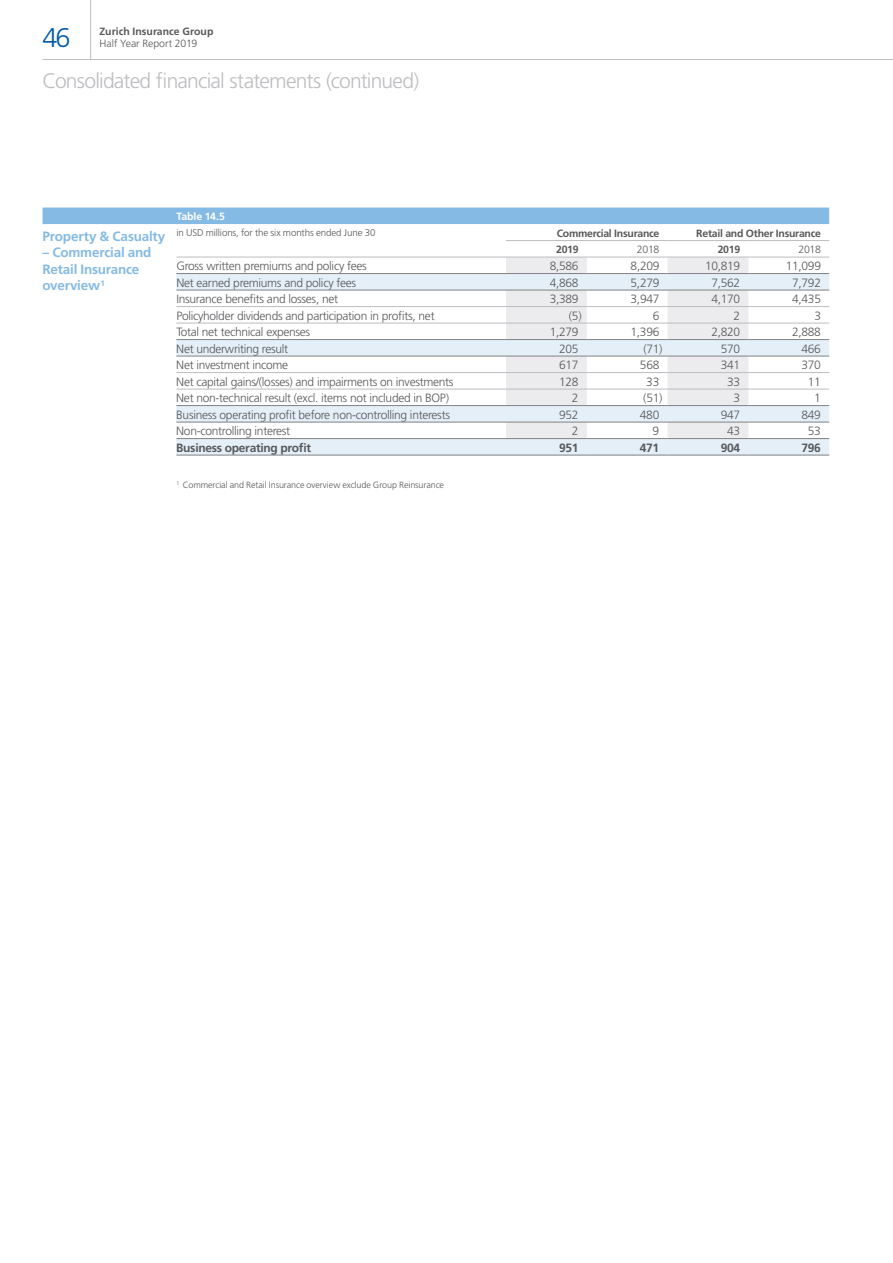
<style>
.page{position:relative;width:893px;height:1263px;background:#fff}
.page>*{position:absolute;margin:0;border:0;box-sizing:border-box;transform-origin:0 0}
.t1{font:300 27px "Frutiger LT Std";color:#015aaa}
.t2{font:300 21px "Frutiger LT Std";letter-spacing:-.04em;color:#bcbdc0}
.t3{font:700 13.5px/16.5px "Frutiger LT Std";letter-spacing:-.015em;color:#85bae4}
.t4{font:300 12px "Frutiger LT Std";letter-spacing:-.025em;color:#57585a}
.t5{font:700 12px "Frutiger LT Std";letter-spacing:-.025em;color:#57585a}
.t6{font:700 10.5px "Frutiger LT Std";letter-spacing:-.025em;color:#57585a}
.t7{font:300 10.5px "Frutiger LT Std";letter-spacing:-.01em;color:#57585a}
.t8{font:700 10.5px "Frutiger LT Std";color:#57585a}
.t9{font:700 10.5px "Frutiger LT Std";letter-spacing:-.005em;color:#fff}
.t10{font:300 9.75px "Frutiger LT Std";letter-spacing:-.01em;color:#57585a}
.t11{font:300 9px "Frutiger LT Std";letter-spacing:-.01em;color:#57585a}
</style>
<div class="page">
<hr style="left:43px;top:59px;width:850px;height:1px;background:#bcbdc0">
<hr style="left:90px;top:0;width:1px;height:60px;background:#bcbdc0">
<div style="left:43px;top:208px;width:786px;height:16px;background:#85bae4"></div>
<svg style="left:506px;top:258px;width:242px;height:15px"></svg>
<svg style="left:176px;top:274px;width:653px;height:181px"></svg>
<hr style="left:506px;top:240px;width:81px;height:1px;background:#bcbdc0">
<hr style="left:587px;top:240px;width:81px;height:1px;background:#bcbdc0">
<hr style="left:668px;top:240px;width:80px;height:1px;background:#bcbdc0">
<hr style="left:748px;top:240px;width:81px;height:1px;background:#bcbdc0">
<hr style="left:176px;top:257px;width:330px;height:1px;background:#bcbdc0">
<hr style="left:506px;top:257px;width:81px;height:1px;background:#bcbdc0">
<hr style="left:587px;top:257px;width:81px;height:1px;background:#bcbdc0">
<hr style="left:668px;top:257px;width:80px;height:1px;background:#bcbdc0">
<hr style="left:748px;top:257px;width:81px;height:1px;background:#bcbdc0">
<hr style="left:176px;top:306px;width:330px;height:1px;background:#bcbdc0">
<hr style="left:506px;top:306px;width:81px;height:1px;background:#bcbdc0">
<hr style="left:587px;top:306px;width:81px;height:1px;background:#bcbdc0">
<hr style="left:668px;top:306px;width:80px;height:1px;background:#bcbdc0">
<hr style="left:748px;top:306px;width:81px;height:1px;background:#bcbdc0">
<hr style="left:176px;top:323px;width:330px;height:1px;background:#bcbdc0">
<hr style="left:506px;top:323px;width:81px;height:1px;background:#bcbdc0">
<hr style="left:587px;top:323px;width:81px;height:1px;background:#bcbdc0">
<hr style="left:668px;top:323px;width:80px;height:1px;background:#bcbdc0">
<hr style="left:748px;top:323px;width:81px;height:1px;background:#bcbdc0">
<hr style="left:176px;top:372px;width:330px;height:1px;background:#bcbdc0">
<hr style="left:506px;top:372px;width:81px;height:1px;background:#bcbdc0">
<hr style="left:587px;top:372px;width:81px;height:1px;background:#bcbdc0">
<hr style="left:668px;top:372px;width:80px;height:1px;background:#bcbdc0">
<hr style="left:748px;top:372px;width:81px;height:1px;background:#bcbdc0">
<hr style="left:176px;top:389px;width:330px;height:1px;background:#bcbdc0">
<hr style="left:506px;top:389px;width:81px;height:1px;background:#bcbdc0">
<hr style="left:587px;top:389px;width:81px;height:1px;background:#bcbdc0">
<hr style="left:668px;top:389px;width:80px;height:1px;background:#bcbdc0">
<hr style="left:748px;top:389px;width:81px;height:1px;background:#bcbdc0">
<hr style="left:176px;top:273px;width:330px;height:1px;background:#808285">
<hr style="left:506px;top:273px;width:81px;height:1px;background:#808285">
<hr style="left:587px;top:273px;width:81px;height:1px;background:#808285">
<hr style="left:668px;top:273px;width:80px;height:1px;background:#808285">
<hr style="left:748px;top:273px;width:81px;height:1px;background:#808285">
<hr style="left:176px;top:290px;width:330px;height:1px;background:#808285">
<hr style="left:506px;top:290px;width:81px;height:1px;background:#808285">
<hr style="left:587px;top:290px;width:81px;height:1px;background:#808285">
<hr style="left:668px;top:290px;width:80px;height:1px;background:#808285">
<hr style="left:748px;top:290px;width:81px;height:1px;background:#808285">
<hr style="left:176px;top:339px;width:330px;height:1px;background:#808285">
<hr style="left:506px;top:339px;width:81px;height:1px;background:#808285">
<hr style="left:587px;top:339px;width:81px;height:1px;background:#808285">
<hr style="left:668px;top:339px;width:80px;height:1px;background:#808285">
<hr style="left:748px;top:339px;width:81px;height:1px;background:#808285">
<hr style="left:176px;top:356px;width:330px;height:1px;background:#808285">
<hr style="left:506px;top:356px;width:81px;height:1px;background:#808285">
<hr style="left:587px;top:356px;width:81px;height:1px;background:#808285">
<hr style="left:668px;top:356px;width:80px;height:1px;background:#808285">
<hr style="left:748px;top:356px;width:81px;height:1px;background:#808285">
<hr style="left:176px;top:405px;width:330px;height:1px;background:#808285">
<hr style="left:506px;top:405px;width:81px;height:1px;background:#808285">
<hr style="left:587px;top:405px;width:81px;height:1px;background:#808285">
<hr style="left:668px;top:405px;width:80px;height:1px;background:#808285">
<hr style="left:748px;top:405px;width:81px;height:1px;background:#808285">
<hr style="left:176px;top:422px;width:330px;height:1px;background:#808285">
<hr style="left:506px;top:422px;width:81px;height:1px;background:#808285">
<hr style="left:587px;top:422px;width:81px;height:1px;background:#808285">
<hr style="left:668px;top:422px;width:80px;height:1px;background:#808285">
<hr style="left:748px;top:422px;width:81px;height:1px;background:#808285">
<hr style="left:176px;top:438px;width:330px;height:1px;background:#808285">
<hr style="left:506px;top:438px;width:81px;height:1px;background:#808285">
<hr style="left:587px;top:438px;width:81px;height:1px;background:#808285">
<hr style="left:668px;top:438px;width:80px;height:1px;background:#808285">
<hr style="left:748px;top:438px;width:81px;height:1px;background:#808285">
<hr style="left:176px;top:455px;width:330px;height:1px;background:#808285">
<hr style="left:506px;top:455px;width:81px;height:1px;background:#808285">
<hr style="left:587px;top:455px;width:81px;height:1px;background:#808285">
<hr style="left:668px;top:455px;width:80px;height:1px;background:#808285">
<hr style="left:748px;top:455px;width:81px;height:1px;background:#808285">
<p class="t8" style="left:99px;top:25px;width:115px">Zurich Insurance Group</p>
<p class="t7" style="left:99px;top:37px;width:99px">Half Year Report 2019</p>
<h1 class="t1" style="left:43px;top:22px;width:30px">46</h1>
<h2 class="t2" style="left:43px;top:69px;width:378px">Consolidated financial statements (continued)</h2>
<p class="t3" style="left:43px;top:228px;width:124px">Property &amp; Casualty</p>
<p class="t3" style="left:43px;top:244px;width:110px">– Commercial and<br>Retail Insurance overview<sup>1</sup></p>
<p class="t9" style="left:176px;top:210px;width:50px">Table 14.5</p>
<p class="t10" style="left:176px;top:227px;width:201px">in USD millions, for the six months ended June 30</p>
<p class="t6" style="left:557px;top:227px;width:104px">Commercial Insurance</p>
<p class="t6" style="left:696px;top:227px;width:126px">Retail and Other Insurance</p>
<p class="t6" style="left:556px;top:244px;width:24px">2019</p>
<p class="t7" style="left:637px;top:244px;width:24px">2018</p>
<p class="t6" style="left:718px;top:244px;width:24px">2019</p>
<p class="t7" style="left:798px;top:244px;width:24px">2018</p>
<p class="t4" style="left:176px;top:259px;width:192px">Gross written premiums and policy fees</p>
<p class="t4" style="left:550px;top:259px;width:30px">8,586</p>
<p class="t4" style="left:631px;top:259px;width:30px">8,209</p>
<p class="t4" style="left:705px;top:259px;width:37px">10,819</p>
<p class="t4" style="left:786px;top:259px;width:37px">11,099</p>
<p class="t4" style="left:176px;top:276px;width:181px">Net earned premiums and policy fees</p>
<p class="t4" style="left:550px;top:276px;width:30px">4,868</p>
<p class="t4" style="left:631px;top:276px;width:30px">5,279</p>
<p class="t4" style="left:711px;top:276px;width:30px">7,562</p>
<p class="t4" style="left:792px;top:276px;width:30px">7,792</p>
<p class="t4" style="left:176px;top:292px;width:163px">Insurance benefits and losses, net</p>
<p class="t4" style="left:550px;top:292px;width:30px">3,389</p>
<p class="t4" style="left:631px;top:292px;width:30px">3,947</p>
<p class="t4" style="left:711px;top:292px;width:30px">4,170</p>
<p class="t4" style="left:792px;top:292px;width:30px">4,435</p>
<p class="t4" style="left:176px;top:309px;width:260px">Policyholder dividends and participation in profits, net</p>
<p class="t4" style="left:569px;top:309px;width:14px">(5)</p>
<p class="t4" style="left:653px;top:309px;width:8px">6</p>
<p class="t4" style="left:733px;top:309px;width:8px">2</p>
<p class="t4" style="left:814px;top:309px;width:8px">3</p>
<p class="t4" style="left:176px;top:325px;width:135px">Total net technical expenses</p>
<p class="t4" style="left:550px;top:325px;width:30px">1,279</p>
<p class="t4" style="left:631px;top:325px;width:30px">1,396</p>
<p class="t4" style="left:711px;top:325px;width:30px">2,820</p>
<p class="t4" style="left:792px;top:325px;width:30px">2,888</p>
<p class="t4" style="left:176px;top:342px;width:113px">Net underwriting result</p>
<p class="t4" style="left:559px;top:342px;width:21px">205</p>
<p class="t4" style="left:643px;top:342px;width:21px">(71)</p>
<p class="t4" style="left:721px;top:342px;width:21px">570</p>
<p class="t4" style="left:801px;top:342px;width:21px">466</p>
<p class="t4" style="left:176px;top:358px;width:113px">Net investment income</p>
<p class="t4" style="left:559px;top:358px;width:21px">617</p>
<p class="t4" style="left:640px;top:358px;width:21px">568</p>
<p class="t4" style="left:721px;top:358px;width:21px">341</p>
<p class="t4" style="left:801px;top:358px;width:21px">370</p>
<p class="t4" style="left:176px;top:375px;width:279px">Net capital gains/(losses) and impairments on investments</p>
<p class="t4" style="left:559px;top:375px;width:21px">128</p>
<p class="t4" style="left:646px;top:375px;width:15px">33</p>
<p class="t4" style="left:727px;top:375px;width:15px">33</p>
<p class="t4" style="left:808px;top:375px;width:15px">11</p>
<p class="t4" style="left:176px;top:391px;width:274px">Net non-technical result (excl. items not included in BOP)</p>
<p class="t4" style="left:572px;top:391px;width:8px">2</p>
<p class="t4" style="left:643px;top:391px;width:21px">(51)</p>
<p class="t4" style="left:733px;top:391px;width:8px">3</p>
<p class="t4" style="left:814px;top:391px;width:8px">1</p>
<p class="t4" style="left:176px;top:408px;width:275px">Business operating profit before non-controlling interests</p>
<p class="t4" style="left:559px;top:408px;width:21px">952</p>
<p class="t4" style="left:640px;top:408px;width:21px">480</p>
<p class="t4" style="left:721px;top:408px;width:21px">947</p>
<p class="t4" style="left:801px;top:408px;width:21px">849</p>
<p class="t4" style="left:176px;top:424px;width:116px">Non-controlling interest</p>
<p class="t4" style="left:572px;top:424px;width:8px">2</p>
<p class="t4" style="left:653px;top:424px;width:8px">9</p>
<p class="t4" style="left:727px;top:424px;width:15px">43</p>
<p class="t4" style="left:808px;top:424px;width:15px">53</p>
<p class="t5" style="left:176px;top:440px;width:136px">Business operating profit</p>
<p class="t5" style="left:559px;top:440px;width:21px">951</p>
<p class="t5" style="left:640px;top:440px;width:21px">471</p>
<p class="t5" style="left:721px;top:440px;width:21px">904</p>
<p class="t5" style="left:801px;top:440px;width:21px">796</p>
<p class="t11" style="left:176px;top:480px;width:269px"><sup>1</sup> Commercial and Retail Insurance overview exclude Group Reinsurance</p>
</div>
